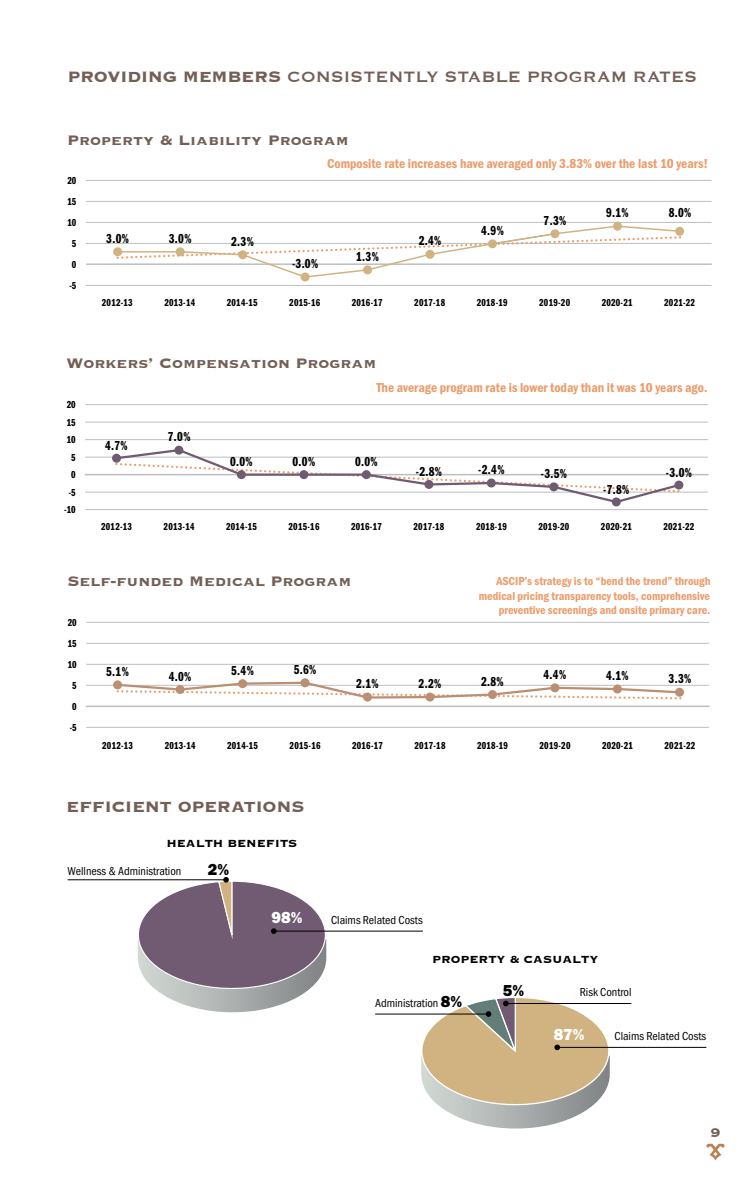
<style>
.page{position:relative;width:756px;height:1188px;background:#fff}
.page>*{position:absolute;margin:0;border:0;box-sizing:border-box;transform-origin:0 0}
.t1{font:19.5px "Copperplate";color:#735f56}
.t2{font:700 19.5px "Copperplate";letter-spacing:-.015em;color:#735f56}
.t3{font:700 18px "Copperplate";color:#735f56}
.t4{font:800 16.5px "Franklin Gothic Itc T";color:#000}
.t5{font:800 16.5px "Franklin Gothic Itc T";color:#fff}
.t6{font:700 16.5px "Copperplate";color:#735f56}
.t7{font:13.5px "ITC Franklin Gothic Std Dm Cp";color:#000}
.t8{font:600 condensed 13.5px "Franklin Gothic Itc T";color:#ec9c6b}
.t9{font:700 13.5px "Copperplate";color:#000}
.t10{font:600 condensed 12px/14.4px "Franklin Gothic Itc T";color:#ec9c6b;text-align:right}
.t11{font:condensed 12px "Franklin Gothic Itc T";color:#000}
.t12{font:10.5px "ITC Franklin Gothic Std Dm Cp";letter-spacing:.025em;color:#000}
.s1{font-weight:700}
</style>
<div class="page">
<svg style="left:706px;top:1144px;width:19px;height:17px"></svg>
<hr style="left:86px;top:285px;width:625px;height:1px;background:#bcbec0">
<hr style="left:86px;top:263px;width:626px;height:2px;background:#bcbec0">
<hr style="left:86px;top:243px;width:625px;height:1px;background:#bcbec0">
<hr style="left:86px;top:222px;width:625px;height:1px;background:#bcbec0">
<hr style="left:86px;top:201px;width:625px;height:1px;background:#bcbec0">
<hr style="left:86px;top:180px;width:625px;height:1px;background:#bcbec0">
<svg style="left:113px;top:247px;width:9px;height:9px"></svg>
<div style="left:301px;top:272px;width:9px;height:9px;background:#d0b381;border-radius:50%"></div>
<div style="left:613px;top:222px;width:9px;height:9px;background:#d0b381;border-radius:50%"></div>
<svg style="left:115px;top:225px;width:570px;height:54px"></svg>
<div style="left:675px;top:227px;width:9px;height:9px;background:#d0b381;border-radius:50%"></div>
<hr style="left:85px;top:509px;width:623px;height:1px;background:#bcbec0">
<hr style="left:85px;top:492px;width:623px;height:1px;background:#bcbec0">
<hr style="left:85px;top:474px;width:623px;height:1px;background:#bcbec0">
<hr style="left:85px;top:457px;width:623px;height:1px;background:#bcbec0">
<hr style="left:85px;top:439px;width:623px;height:1px;background:#bcbec0">
<hr style="left:85px;top:422px;width:623px;height:1px;background:#bcbec0">
<hr style="left:85px;top:404px;width:623px;height:1px;background:#bcbec0">
<svg style="left:112px;top:454px;width:9px;height:9px"></svg>
<div style="left:612px;top:497px;width:9px;height:9px;background:#705b72;border-radius:50%"></div>
<svg style="left:114px;top:447px;width:568px;height:57px"></svg>
<hr style="left:87px;top:727px;width:622px;height:1px;background:#bcbec0">
<hr style="left:87px;top:706px;width:622px;height:1px;background:#bcbec0">
<hr style="left:87px;top:685px;width:622px;height:1px;background:#bcbec0">
<hr style="left:87px;top:664px;width:622px;height:1px;background:#bcbec0">
<hr style="left:87px;top:643px;width:622px;height:1px;background:#bcbec0">
<hr style="left:87px;top:622px;width:622px;height:1px;background:#bcbec0">
<svg style="left:116px;top:681px;width:567px;height:19px"></svg>
<div style="left:113px;top:680px;width:9px;height:9px;background:#ba8f72;border-radius:50%"></div>
<div style="left:176px;top:685px;width:9px;height:9px;background:#ba8f72;border-radius:50%"></div>
<div style="left:238px;top:679px;width:9px;height:9px;background:#ba8f72;border-radius:50%"></div>
<div style="left:301px;top:678px;width:9px;height:9px;background:#ba8f72;border-radius:50%"></div>
<div style="left:363px;top:693px;width:9px;height:9px;background:#ba8f72;border-radius:50%"></div>
<div style="left:426px;top:693px;width:9px;height:9px;background:#ba8f72;border-radius:50%"></div>
<div style="left:488px;top:690px;width:9px;height:9px;background:#ba8f72;border-radius:50%"></div>
<div style="left:550px;top:683px;width:9px;height:9px;background:#ba8f72;border-radius:50%"></div>
<div style="left:613px;top:685px;width:9px;height:9px;background:#ba8f72;border-radius:50%"></div>
<div style="left:675px;top:688px;width:9px;height:9px;background:#ba8f72;border-radius:50%"></div>
<hr style="left:274px;top:931px;width:149px;height:1px;background:#000">
<hr style="left:68px;top:879px;width:158px;height:1px;background:#000">
<svg style="left:132px;top:877px;width:200px;height:136px"></svg>
<hr style="left:557px;top:1047px;width:149px;height:1px;background:#000">
<hr style="left:375px;top:1014px;width:114px;height:1px;background:#000">
<hr style="left:506px;top:1003px;width:125px;height:1px;background:#000">
<svg style="left:409px;top:998px;width:213px;height:131px"></svg>
<h1 class="t1" style="left:68px;top:64px;width:631px"><span class="s1">PROVIDING MEMBERS</span> CONSISTENTLY STABLE PROGRAM RATES</h1>
<h2 class="t3" style="left:67px;top:128px;width:283px">Property &amp; Liability Program</h2>
<p class="t12" style="left:67px;top:175px;width:10px">20</p>
<p class="t12" style="left:67px;top:196px;width:10px">15</p>
<p class="t12" style="left:67px;top:217px;width:10px">10</p>
<p class="t12" style="left:72px;top:238px;width:6px">5</p>
<p class="t12" style="left:72px;top:259px;width:6px">0</p>
<p class="t12" style="left:69px;top:280px;width:8px">-5</p>
<p class="t7" style="left:106px;top:231px;width:24px">3.0%</p>
<p class="t7" style="left:169px;top:231px;width:24px">3.0%</p>
<p class="t7" style="left:231px;top:234px;width:24px">2.3%</p>
<p class="t8" style="left:327px;top:156px;width:383px">Composite rate increases have averaged only 3.83% over the last 10 years!</p>
<p class="t7" style="left:292px;top:257px;width:28px">-3.0%</p>
<p class="t7" style="left:356px;top:249px;width:24px">1.3%</p>
<p class="t7" style="left:419px;top:233px;width:24px">2.4%</p>
<p class="t7" style="left:481px;top:223px;width:24px">4.9%</p>
<p class="t7" style="left:544px;top:213px;width:24px">7.3%</p>
<p class="t7" style="left:606px;top:206px;width:24px">9.1%</p>
<p class="t7" style="left:669px;top:206px;width:24px">8.0%</p>
<p class="t12" style="left:102px;top:296px;width:32px">2012-13</p>
<p class="t12" style="left:164px;top:296px;width:32px">2013-14</p>
<p class="t12" style="left:227px;top:296px;width:32px">2014-15</p>
<p class="t12" style="left:289px;top:296px;width:32px">2015-16</p>
<p class="t12" style="left:352px;top:296px;width:32px">2016-17</p>
<p class="t12" style="left:414px;top:296px;width:32px">2017-18</p>
<p class="t12" style="left:477px;top:296px;width:32px">2018-19</p>
<p class="t12" style="left:539px;top:296px;width:32px">2019-20</p>
<p class="t12" style="left:602px;top:296px;width:32px">2020-21</p>
<p class="t12" style="left:664px;top:296px;width:32px">2021-22</p>
<h2 class="t3" style="left:67px;top:352px;width:311px">Workers’ Compensation Program</h2>
<p class="t12" style="left:67px;top:399px;width:10px">20</p>
<p class="t12" style="left:67px;top:417px;width:10px">15</p>
<p class="t12" style="left:67px;top:434px;width:10px">10</p>
<p class="t12" style="left:71px;top:452px;width:6px">5</p>
<p class="t12" style="left:71px;top:469px;width:6px">0</p>
<p class="t12" style="left:69px;top:487px;width:8px">-5</p>
<p class="t12" style="left:64px;top:504px;width:13px">-10</p>
<p class="t7" style="left:105px;top:438px;width:24px">4.7%</p>
<p class="t7" style="left:168px;top:429px;width:24px">7.0%</p>
<p class="t8" style="left:376px;top:380px;width:333px">The average program rate is lower today than it was 10 years ago.</p>
<p class="t7" style="left:230px;top:454px;width:24px">0.0%</p>
<p class="t7" style="left:293px;top:454px;width:24px">0.0%</p>
<p class="t7" style="left:355px;top:454px;width:24px">0.0%</p>
<p class="t7" style="left:416px;top:464px;width:28px">-2.8%</p>
<p class="t7" style="left:478px;top:462px;width:28px">-2.4%</p>
<p class="t7" style="left:541px;top:466px;width:28px">-3.5%</p>
<p class="t7" style="left:666px;top:465px;width:28px">-3.0%</p>
<p class="t7" style="left:603px;top:482px;width:28px">-7.8%</p>
<p class="t12" style="left:101px;top:520px;width:32px">2012-13</p>
<p class="t12" style="left:164px;top:520px;width:32px">2013-14</p>
<p class="t12" style="left:226px;top:520px;width:32px">2014-15</p>
<p class="t12" style="left:289px;top:520px;width:32px">2015-16</p>
<p class="t12" style="left:351px;top:520px;width:32px">2016-17</p>
<p class="t12" style="left:414px;top:520px;width:32px">2017-18</p>
<p class="t12" style="left:476px;top:520px;width:32px">2018-19</p>
<p class="t12" style="left:539px;top:520px;width:32px">2019-20</p>
<p class="t12" style="left:601px;top:520px;width:32px">2020-21</p>
<p class="t12" style="left:663px;top:520px;width:32px">2021-22</p>
<h2 class="t3" style="left:68px;top:570px;width:286px">Self-funded Medical Program</h2>
<p class="t10" style="left:479px;top:574px;width:233px">ASCIP’s strategy is to “bend the trend” through medical pricing transparency tools, comprehensive preventive screenings and onsite primary care.</p>
<p class="t12" style="left:68px;top:617px;width:10px">20</p>
<p class="t12" style="left:68px;top:638px;width:10px">15</p>
<p class="t12" style="left:68px;top:659px;width:10px">10</p>
<p class="t12" style="left:72px;top:680px;width:6px">5</p>
<p class="t12" style="left:72px;top:701px;width:6px">0</p>
<p class="t12" style="left:70px;top:722px;width:8px">-5</p>
<p class="t7" style="left:106px;top:664px;width:24px">5.1%</p>
<p class="t7" style="left:169px;top:669px;width:24px">4.0%</p>
<p class="t7" style="left:231px;top:663px;width:24px">5.4%</p>
<p class="t7" style="left:294px;top:662px;width:24px">5.6%</p>
<p class="t7" style="left:356px;top:676px;width:24px">2.1%</p>
<p class="t7" style="left:419px;top:676px;width:24px">2.2%</p>
<p class="t7" style="left:481px;top:674px;width:24px">2.8%</p>
<p class="t7" style="left:544px;top:667px;width:24px">4.4%</p>
<p class="t7" style="left:606px;top:668px;width:24px">4.1%</p>
<p class="t7" style="left:669px;top:671px;width:24px">3.3%</p>
<p class="t12" style="left:102px;top:740px;width:32px">2012-13</p>
<p class="t12" style="left:165px;top:740px;width:32px">2013-14</p>
<p class="t12" style="left:227px;top:740px;width:32px">2014-15</p>
<p class="t12" style="left:290px;top:740px;width:32px">2015-16</p>
<p class="t12" style="left:352px;top:740px;width:32px">2016-17</p>
<p class="t12" style="left:415px;top:740px;width:32px">2017-18</p>
<p class="t12" style="left:477px;top:740px;width:32px">2018-19</p>
<p class="t12" style="left:540px;top:740px;width:32px">2019-20</p>
<p class="t12" style="left:602px;top:740px;width:32px">2020-21</p>
<p class="t12" style="left:665px;top:740px;width:32px">2021-22</p>
<h1 class="t2" style="left:66px;top:794px;width:240px">EFFICIENT OPERATIONS</h1>
<p class="t9" style="left:166px;top:834px;width:132px">HEALTH BENEFITS</p>
<p class="t11" style="left:68px;top:865px;width:115px">Wellness &amp; Administration</p>
<h3 class="t4" style="left:208px;top:860px;width:23px">2%</h3>
<h3 class="t5" style="left:272px;top:908px;width:33px">98%</h3>
<p class="t11" style="left:331px;top:913px;width:93px">Claims Related Costs</p>
<p class="t9" style="left:432px;top:951px;width:168px">PROPERTY &amp; CASUALTY</p>
<p class="t11" style="left:375px;top:996px;width:65px">Administration</p>
<h3 class="t5" style="left:554px;top:1025px;width:32px">87%</h3>
<h3 class="t4" style="left:503px;top:981px;width:23px">5%</h3>
<p class="t11" style="left:580px;top:985px;width:53px">Risk Control</p>
<h3 class="t4" style="left:441px;top:991px;width:23px">8%</h3>
<p class="t11" style="left:615px;top:1029px;width:93px">Claims Related Costs</p>
<h3 class="t6" style="left:710px;top:1122px;width:12px">9</h3>
</div>
